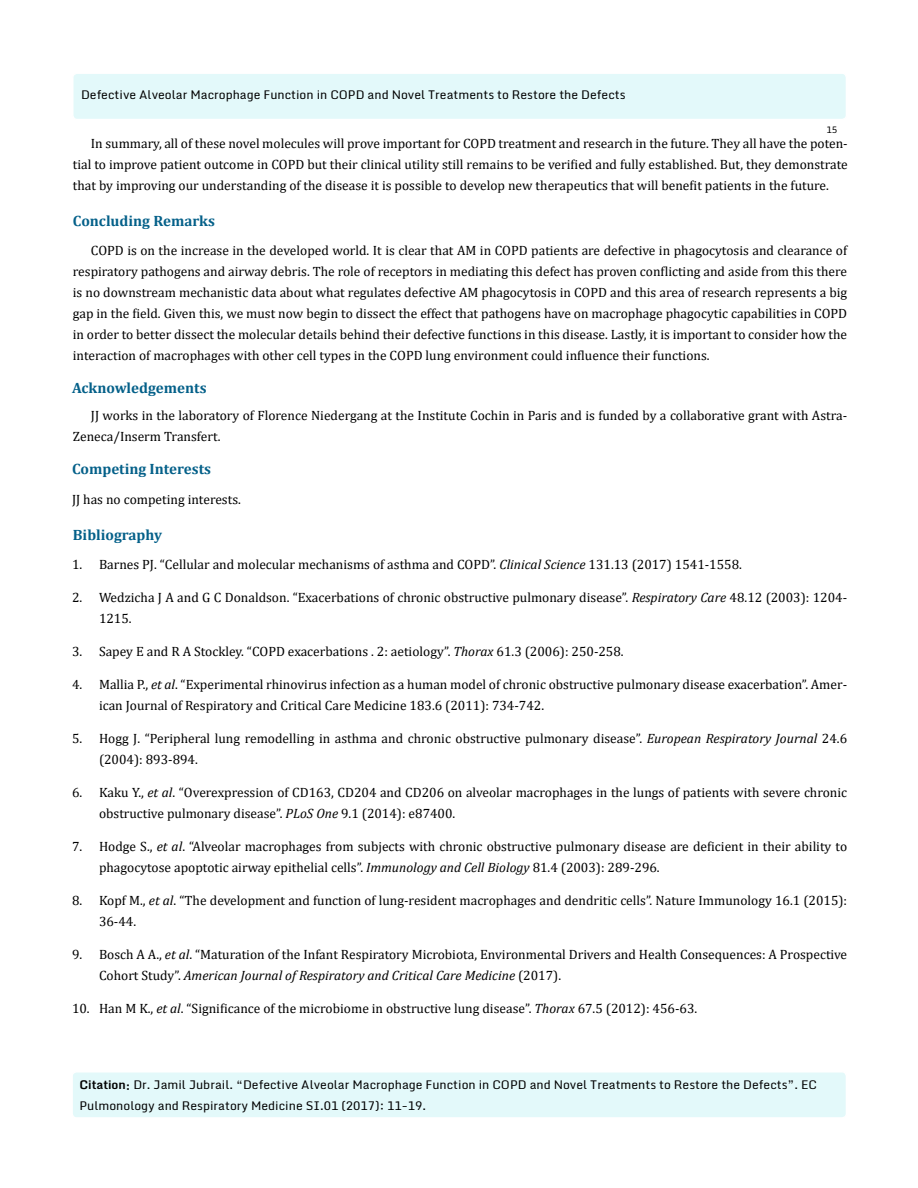
<style>
.page{position:relative;width:918px;height:1188px;background:#fff}
.page>*{position:absolute;margin:0;border:0;box-sizing:border-box;transform-origin:0 0}
.t1{font:700 15px "Cambria";color:#046089}
.t2{font:13.5px/21px "Cambria";color:#000}
.t3{font:12px/21px "Monda";color:#000}
.t4{font:9px "Monda";color:#000}
.s1{font-style:italic}
.s2{font-weight:700}
</style>
<div class="page">
<div style="left:73px;top:73px;width:773px;height:47px;background:#e3f9fa;border-radius:4px"></div>
<div style="left:72px;top:72px;width:775px;height:48px;border:2px solid #fff;border-radius:4px"></div>
<div style="left:72px;top:1072px;width:774px;height:46px;background:#e3f9fa;border-radius:4px"></div>
<div style="left:71px;top:1071px;width:776px;height:48px;border:2px solid #fff;border-radius:4px"></div>
<p class="t3" style="left:81px;top:85px;width:546px">Defective Alveolar Macrophage Function in COPD and Novel Treatments to Restore the Defects</p>
<p class="t4" style="left:826px;top:124px;width:12px">15</p>
<p class="t2" style="left:73px;top:133px;width:776px;text-align:justify;text-indent:18px">In summary, all of these novel molecules will prove important for COPD treatment and research in the future. They all have the poten&shy;tial to improve patient outcome in COPD but their clinical utility still remains to be verified and fully established. But, they demonstrate that by improving our understanding of the disease it is possible to develop new therapeutics that will benefit patients in the future.</p>
<p class="t1" style="left:73px;top:211px;width:144px">Concluding Remarks</p>
<p class="t2" style="left:73px;top:240px;width:776px;text-align:justify;text-indent:18px">COPD is on the increase in the developed world. It is clear that AM in COPD patients are defective in phagocytosis and clearance of respiratory pathogens and airway debris. The role of receptors in mediating this defect has proven conflicting and aside from this there is no downstream mechanistic data about what regulates defective AM phagocytosis in COPD and this area of research represents a big gap in the field. Given this, we must now begin to dissect the effect that pathogens have on macrophage phagocytic capabilities in COPD in order to better dissect the molecular details behind their defective functions in this disease. Lastly, it is important to consider how the interaction of macrophages with other cell types in the COPD lung environment could influence their functions.</p>
<p class="t1" style="left:72px;top:377px;width:136px">Acknowledgements</p>
<p class="t2" style="left:73px;top:405px;width:776px;text-indent:18px">JJ works in the laboratory of Florence Niedergang at the Institute Cochin in Paris and is funded by a collaborative grant with Astra-<br>Zeneca/Inserm Transfert.</p>
<p class="t1" style="left:72px;top:459px;width:141px">Competing Interests</p>
<p class="t2" style="left:72px;top:489px;width:170px">JJ has no competing interests.</p>
<p class="t1" style="left:73px;top:524px;width:91px">Bibliography</p>
<p class="t2" style="left:72px;top:554px;width:671px">1. Barnes PJ. “Cellular and molecular mechanisms of asthma and COPD”. <span class="s1">Clinical Science</span> 131.13 (2017) 1541-1558.</p>
<p class="t2" style="left:99px;top:587px;width:750px;text-indent:-27px">2. Wedzicha J A and G C Donaldson. “Exacerbations of chronic obstructive pulmonary disease”. <span class="s1">Respiratory Care</span> 48.12 (2003): 1204-<br>1215.</p>
<p class="t2" style="left:72px;top:641px;width:553px">3. Sapey E and R A Stockley. “COPD exacerbations . 2: aetiology”. <span class="s1">Thorax</span> 61.3 (2006): 250-258.</p>
<p class="t2" style="left:99px;top:674px;width:750px;text-indent:-27px">4. Mallia P., <span class="s1">et al</span>. “Experimental rhinovirus infection as a human model of chronic obstructive pulmonary disease exacerbation”. Amer&shy;ican Journal of Respiratory and Critical Care Medicine 183.6 (2011): 734-742.</p>
<p class="t2" style="left:99px;top:728px;width:750px;text-indent:-27px">5. Hogg J. “Peripheral lung remodelling in asthma and chronic obstructive pulmonary disease”. <span class="s1">European Respiratory Journal</span> 24.6 (2004): 893-894.</p>
<p class="t2" style="left:99px;top:782px;width:750px;text-indent:-27px">6. Kaku Y., <span class="s1">et al</span>. “Overexpression of CD163, CD204 and CD206 on alveolar macrophages in the lungs of patients with severe chronic obstructive pulmonary disease”. <span class="s1">PLoS One</span> 9.1 (2014): e87400.</p>
<p class="t2" style="left:99px;top:836px;width:750px;text-indent:-27px">7. Hodge S., <span class="s1">et al</span>. “Alveolar macrophages from subjects with chronic obstructive pulmonary disease are deficient in their ability to phagocytose apoptotic airway epithelial cells”. <span class="s1">Immunology and Cell Biology</span> 81.4 (2003): 289-296.</p>
<p class="t2" style="left:99px;top:890px;width:750px;text-indent:-27px">8. Kopf M., <span class="s1">et al</span>. “The development and function of lung-resident macrophages and dendritic cells”. Nature Immunology 16.1 (2015):<br>36-44.</p>
<p class="t2" style="left:99px;top:944px;width:750px;text-indent:-27px">9. Bosch A A., <span class="s1">et al</span>. “Maturation of the Infant Respiratory Microbiota, Environmental Drivers and Health Consequences: A Prospective<br>Cohort Study”. <span class="s1">American Journal of Respiratory and Critical Care Medicine</span> (2017).</p>
<p class="t2" style="left:72px;top:998px;width:627px">10. Han M K., <span class="s1">et al</span>. “Significance of the microbiome in obstructive lung disease”. <span class="s1">Thorax</span> 67.5 (2012): 456-63.</p>
<p class="t3" style="left:80px;top:1075px;width:739px"><span class="s2">Citation:</span> Dr. Jamil Jubrail. “Defective Alveolar Macrophage Function in COPD and Novel Treatments to Restore the Defects”. EC<br>Pulmonology and Respiratory Medicine SI.01 (2017): 11-19.</p>
</div>
